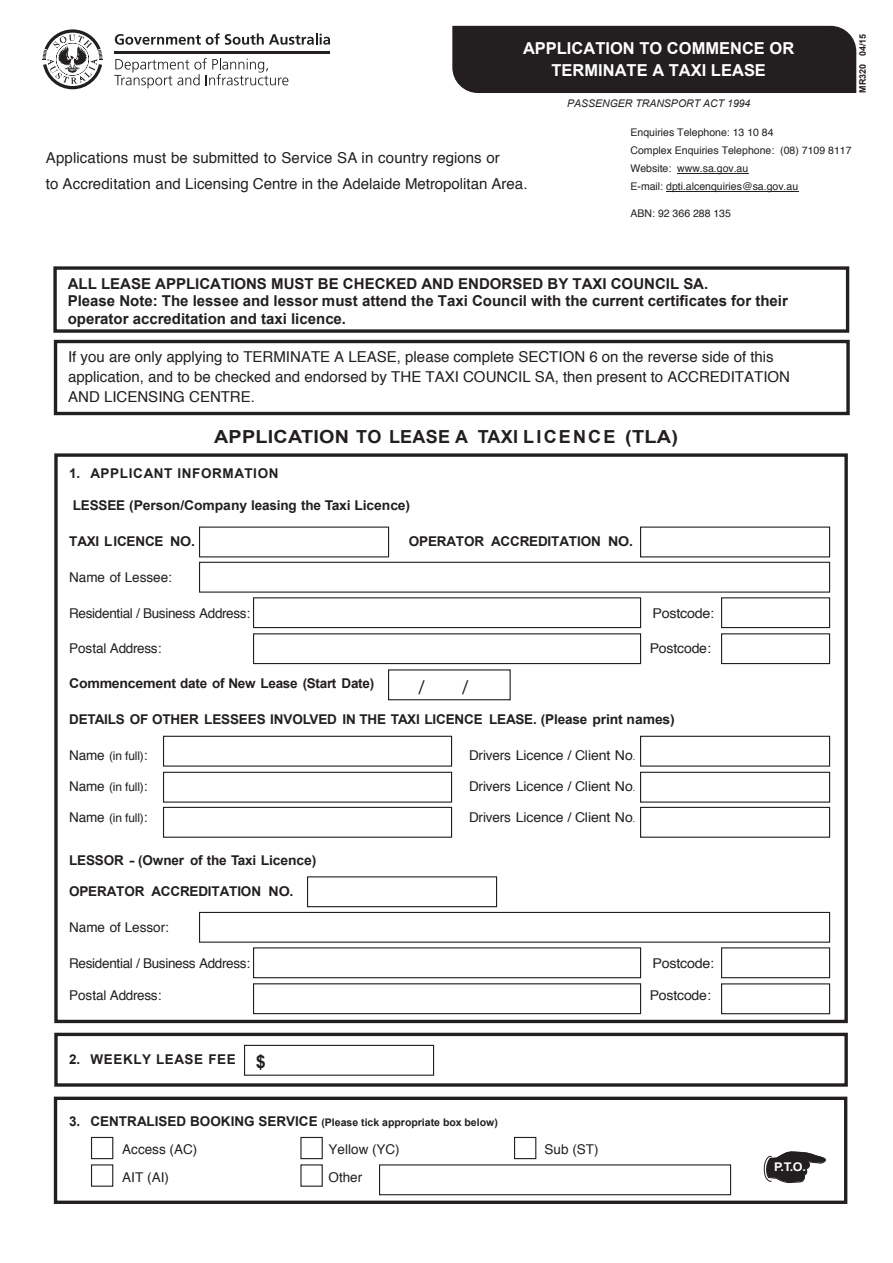
<style>
.page{position:relative;width:893px;height:1263px;background:#fff}
.page>*{position:absolute;margin:0;border:0;box-sizing:border-box;transform-origin:0 0}
.t1{font:700 18px "Arial";letter-spacing:.015em;color:#231f20;scale:1.1 1}
.t2{font:700 18px "Arial";letter-spacing:.015em;color:#231f20}
.t3{font:700 16.5px/21.9px "Arial";color:#fff;text-align:center}
.t4{font:16.5px "Calibri";color:#231f20}
.t5{font:15px/19.8px "Helvetica";color:#231f20}
.t6{font:700 15px/17.2px "Arial";color:#231f20}
.t7{font:13.5px "Helvetica";letter-spacing:-.01em;color:#231f20}
.t8{font:700 13.5px "Arial";letter-spacing:-.01em;color:#231f20}
.t9{font:700 13.5px "Arial";letter-spacing:-.01em;color:#231f20;scale:1.04 1}
.t10{font:700 13.5px "Arial";letter-spacing:.05em;color:#231f20}
.t11{font:13.5px "Helvetica";letter-spacing:-.01em;color:#231f20;scale:1.06 1}
.t12{font:13.5px "Helvetica";letter-spacing:-.01em;color:#231f20;scale:1.04 1}
.t13{font:700 13.5px "Arial";letter-spacing:.045em;color:#231f20}
.t14{font:12px "Helvetica";letter-spacing:-.01em;color:#231f20}
.t15{font:700 12px "Arial";color:#fff;scale:1.05 1}
.t16{font:10.5px/18px "Helvetica";color:#231f20}
.t17{font:700 10.5px "Arial";color:#231f20}
.t18{font:italic 10.5px "Arial";color:#231f20}
.t19{font:700 9px "Arial";color:#231f20}
.s1{font-size:13.5px}
.s2{font-size:9px}
</style>
<div class="page">
<div style="left:452px;top:26px;width:404px;height:67px;background:#231f20"></div>
<div style="left:54px;top:453px;width:794px;height:570px;border:3px solid #231f20"></div>
<div style="left:54px;top:1033px;width:794px;height:54px;border:3px solid #231f20"></div>
<svg style="left:763px;top:1151px;width:63px;height:32px"></svg>
<div style="left:54px;top:1096px;width:793px;height:108px;border:3px solid #231f20"></div>
<div style="left:53px;top:266px;width:796px;height:67px;border:3px solid #231f20"></div>
<div style="left:54px;top:340px;width:796px;height:75px;border:3px solid #231f20"></div>
<div style="left:388px;top:669px;width:123px;height:31px;border:1px solid #231f20"></div>
<div style="left:199px;top:562px;width:631px;height:31px;border:1px solid #231f20"></div>
<div style="left:253px;top:597px;width:388px;height:31px;border:1px solid #231f20"></div>
<div style="left:721px;top:597px;width:109px;height:31px;border:1px solid #231f20"></div>
<div style="left:253px;top:633px;width:388px;height:31px;border:1px solid #231f20"></div>
<div style="left:721px;top:633px;width:109px;height:31px;border:1px solid #231f20"></div>
<div style="left:163px;top:736px;width:289px;height:31px;border:1px solid #231f20"></div>
<div style="left:640px;top:736px;width:190px;height:31px;border:1px solid #231f20"></div>
<div style="left:163px;top:772px;width:289px;height:31px;border:1px solid #231f20"></div>
<div style="left:640px;top:772px;width:190px;height:31px;border:1px solid #231f20"></div>
<div style="left:163px;top:807px;width:289px;height:31px;border:1px solid #231f20"></div>
<div style="left:640px;top:807px;width:190px;height:31px;border:1px solid #231f20"></div>
<div style="left:307px;top:876px;width:190px;height:31px;border:1px solid #231f20"></div>
<div style="left:244px;top:1045px;width:190px;height:31px;border:1px solid #231f20"></div>
<div style="left:91px;top:1137px;width:22px;height:22px;border:1px solid #231f20"></div>
<div style="left:300px;top:1137px;width:23px;height:22px;border:1px solid #231f20"></div>
<div style="left:514px;top:1137px;width:22px;height:22px;border:1px solid #231f20"></div>
<div style="left:91px;top:1164px;width:22px;height:23px;border:1px solid #231f20"></div>
<div style="left:300px;top:1164px;width:23px;height:23px;border:1px solid #231f20"></div>
<div style="left:379px;top:1164px;width:352px;height:31px;border:1px solid #231f20"></div>
<div style="left:199px;top:912px;width:631px;height:31px;border:1px solid #231f20"></div>
<div style="left:253px;top:947px;width:388px;height:31px;border:1px solid #231f20"></div>
<div style="left:721px;top:947px;width:109px;height:31px;border:1px solid #231f20"></div>
<div style="left:253px;top:983px;width:388px;height:31px;border:1px solid #231f20"></div>
<div style="left:721px;top:983px;width:109px;height:31px;border:1px solid #231f20"></div>
<hr style="left:677px;top:173px;width:71px;height:1px;background:#231f20">
<hr style="left:666px;top:191px;width:132px;height:1px;background:#231f20">
<hr style="left:115px;top:51px;width:215px;height:2px;background:#231f20">
<svg style="left:114px;top:58px;width:174px;height:30px"></svg>
<svg style="left:115px;top:33px;width:215px;height:12px"></svg>
<svg style="left:43px;top:29px;width:60px;height:60px"></svg>
<p class="t3" style="left:523px;top:38px;width:273px">APPLICATION TO COMMENCE OR<br>TERMINATE A TAXI LEASE</p>
<p class="t18" style="left:567px;top:98px;width:185px">PASSENGER TRANSPORT ACT 1994</p>
<p class="t19" style="left:857px;top:93px;width:61px;rotate:-90deg">MR320 04/15</p>
<p class="t5" style="left:46px;top:145px;width:483px;line-height:26px">Applications must be submitted to Service SA in country regions or<br>to Accreditation and Licensing Centre in the Adelaide Metropolitan Area.</p>
<p class="t16" style="left:630px;top:123px;width:223px">Enquiries Telephone: 13 10 84<br>Complex Enquiries Telephone: (08) 7109 8117<br>Website: www.sa.gov.au<br>E-mail: dpti.alcenquiries@sa.gov.au</p>
<p class="t16" style="left:630px;top:204px;width:102px">ABN: 92 366 288 135</p>
<p class="t6" style="left:68px;top:275px;width:722px">ALL LEASE APPLICATIONS MUST BE CHECKED AND ENDORSED BY TAXI COUNCIL SA.<br>Please Note: The lessee and lessor must attend the Taxi Council with the current certificates for their operator accreditation and taxi licence.</p>
<p class="t5" style="left:68px;top:348px;width:723px">If you are only applying to TERMINATE A LEASE, please complete SECTION 6 on the reverse side of this application, and to be checked and endorsed by THE TAXI COUNCIL SA, then present to ACCREDITATION<br>AND LICENSING CENTRE.</p>
<p class="t1" style="left:214px;top:426px;width:423px">APPLICATION TO LEASE A TAXI LICENCE (TLA)</p>
<p class="t10" style="left:69px;top:465px;width:211px">1. APPLICANT INFORMATION</p>
<p class="t8" style="left:73px;top:498px;width:339px">LESSEE (Person/Company leasing the Taxi Licence)</p>
<p class="t8" style="left:69px;top:534px;width:128px">TAXI LICENCE NO.</p>
<p class="t8" style="left:409px;top:534px;width:226px">OPERATOR ACCREDITATION NO.</p>
<p class="t7" style="left:69px;top:567px;width:104px">Name of Lessee:</p>
<p class="t7" style="left:69px;top:602px;width:183px">Residential / Business Address:</p>
<p class="t11" style="left:652px;top:602px;width:60px">Postcode:</p>
<p class="t7" style="left:69px;top:638px;width:94px">Postal Address:</p>
<p class="t12" style="left:650px;top:638px;width:60px">Postcode:</p>
<p class="t9" style="left:69px;top:676px;width:295px">Commencement date of New Lease (Start Date)</p>
<p class="t8" style="left:69px;top:711px;width:607px">DETAILS OF OTHER LESSEES INVOLVED IN THE TAXI LICENCE LEASE. (Please print names)</p>
<p class="t14" style="left:69px;top:746px;width:80px"><span class="s1">Name</span> (in full)<span class="s1">:</span></p>
<p class="t7" style="left:469px;top:745px;width:168px">Drivers Licence / Client No<span class="s2">.</span></p>
<p class="t14" style="left:69px;top:777px;width:80px"><span class="s1">Name</span> (in full)<span class="s1">:</span></p>
<p class="t7" style="left:469px;top:776px;width:168px">Drivers Licence / Client No<span class="s2">.</span></p>
<p class="t14" style="left:69px;top:809px;width:80px"><span class="s1">Name</span> (in full)<span class="s1">:</span></p>
<p class="t7" style="left:469px;top:807px;width:168px">Drivers Licence / Client No<span class="s2">.</span></p>
<p class="t8" style="left:69px;top:853px;width:249px">LESSOR - (Owner of the Taxi Licence)</p>
<p class="t8" style="left:69px;top:884px;width:226px">OPERATOR ACCREDITATION NO.</p>
<p class="t7" style="left:69px;top:917px;width:101px">Name of Lessor:</p>
<p class="t7" style="left:69px;top:952px;width:183px">Residential / Business Address:</p>
<p class="t11" style="left:652px;top:952px;width:60px">Postcode:</p>
<p class="t7" style="left:69px;top:985px;width:94px">Postal Address:</p>
<p class="t12" style="left:650px;top:985px;width:60px">Postcode:</p>
<p class="t4" style="left:418px;top:676px;width:8px">/</p>
<p class="t4" style="left:462px;top:676px;width:8px">/</p>
<p class="t13" style="left:69px;top:1051px;width:168px">2. WEEKLY LEASE FEE</p>
<p class="t2" style="left:256px;top:1052px;width:12px">$</p>
<p class="t17" style="left:69px;top:1117px;width:430px"><span class="s1">3. CENTRALISED BOOKING SERVICE</span> (Please tick appropriate box below)</p>
<p class="t7" style="left:122px;top:1139px;width:77px">Access (AC)</p>
<p class="t7" style="left:329px;top:1139px;width:73px">Yellow (YC)</p>
<p class="t7" style="left:545px;top:1139px;width:56px">Sub (ST)</p>
<p class="t7" style="left:122px;top:1166px;width:48px">AIT (AI)</p>
<p class="t7" style="left:328px;top:1166px;width:35px">Other</p>
<p class="t15" style="left:774px;top:1159px;width:32px">P.T.O.</p>
</div>
